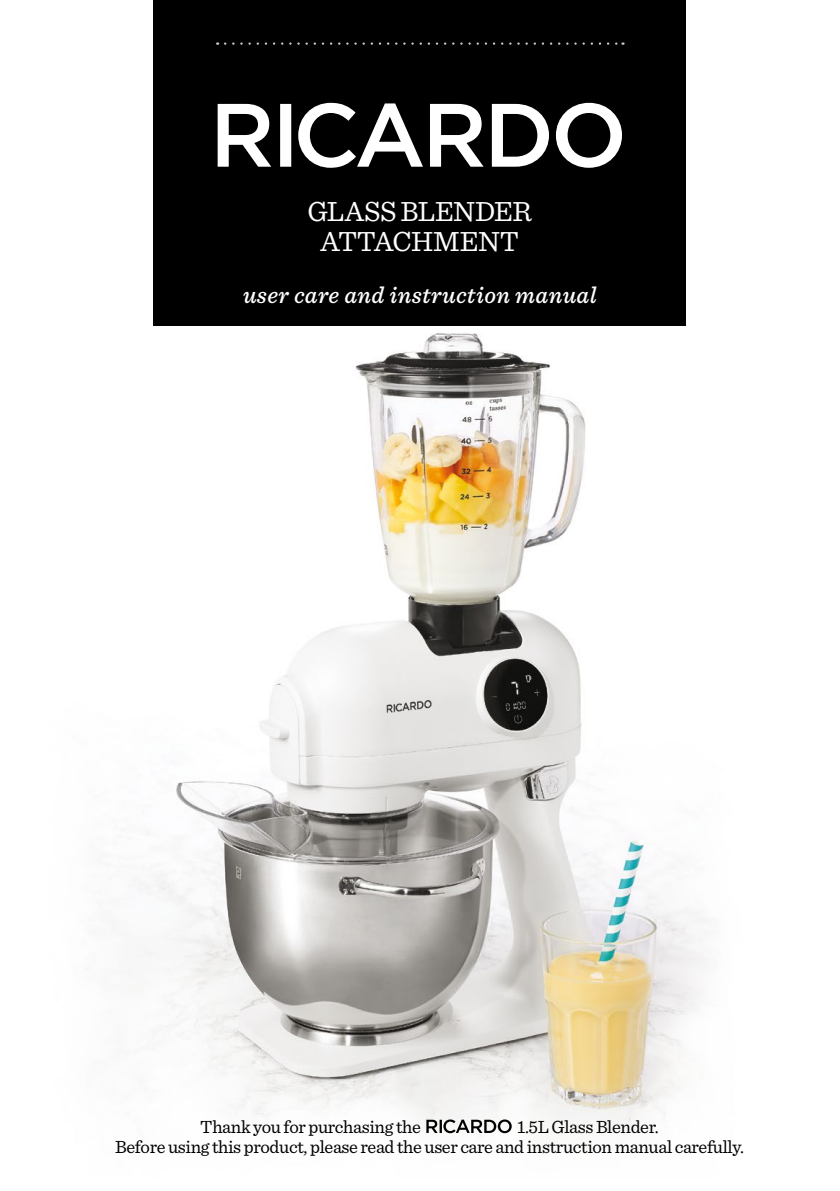
<style>
.page{position:relative;width:840px;height:1191px;background:#fff}
.page>*{position:absolute;margin:0;border:0;box-sizing:border-box;transform-origin:0 0}
.t1{font:29px/30px "Sentinel";letter-spacing:-.02em;color:#fff;text-align:center}
.t2{font:italic 500 24px "Sentinel";letter-spacing:.015em;color:#fff}
.t3{font:18.4px/20px "Sentinel";letter-spacing:-.02em;color:#000}
</style>
<div class="page">
<img style="left:139px;top:62px;width:569px;height:1073px">
<div style="left:154px;top:0;width:531px;height:325px;background:#000"></div>
<svg style="left:225px;top:42px;width:398px;height:3px"></svg>
<svg style="left:426px;top:1119px;width:85px;height:14px"></svg>
<svg style="left:217px;top:103px;width:404px;height:65px"></svg>
<h1 class="t1" style="left:307px;top:194px;width:226px">GLASS BLENDER<br>ATTACHMENT</h1>
<h2 class="t2" style="left:243px;top:276px;width:355px">user care and instruction manual</h2>
<p class="t3" style="left:200px;top:1115px;width:222px">Thank you for purchasing the</p>
<p class="t3" style="left:115px;top:1115px;width:630px;text-indent:402px">1.5L Glass Blender.<br>Before using this product, please read the user care and instruction manual carefully.</p>
</div>
